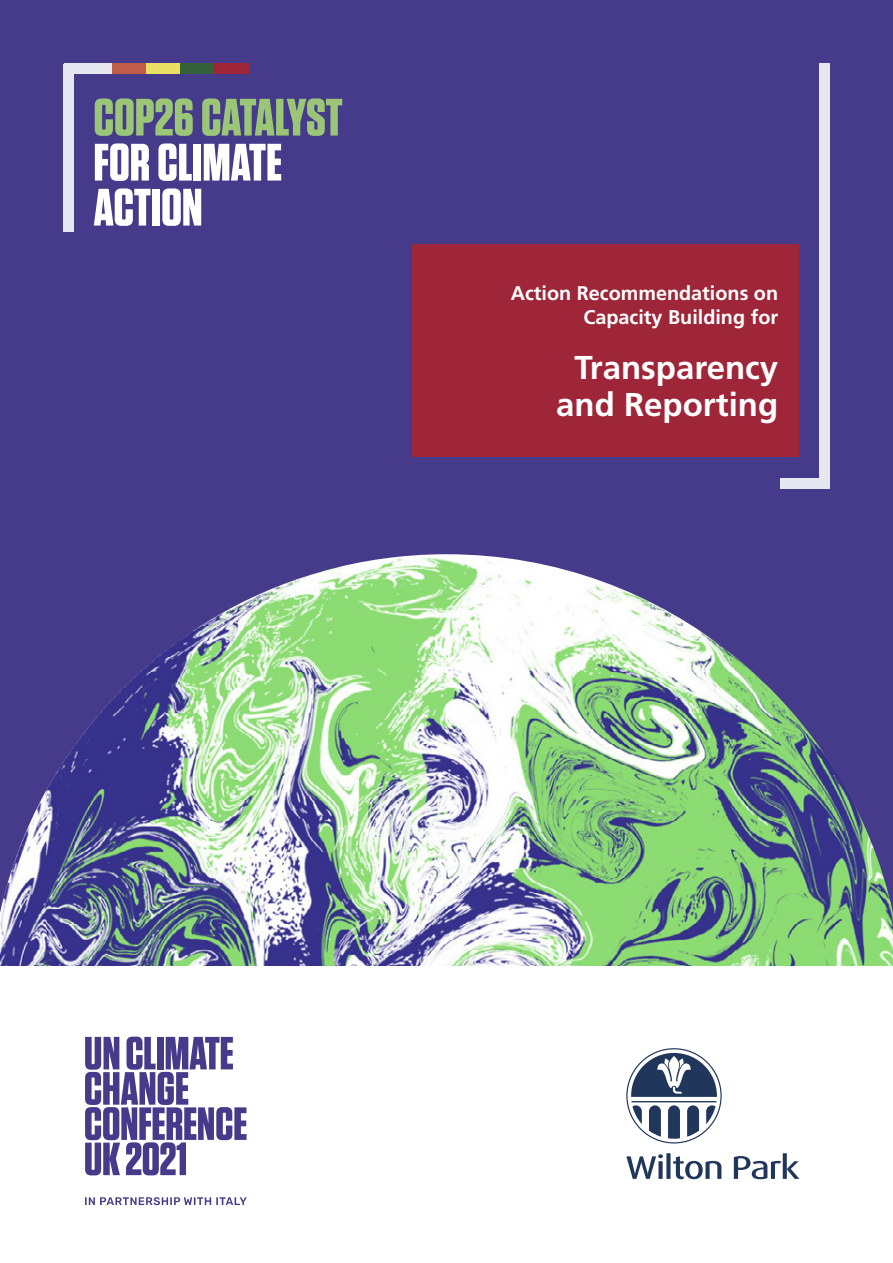
<style>
.page{position:relative;width:893px;height:1263px;background:#fff}
.page>*{position:absolute;margin:0;border:0;box-sizing:border-box;transform-origin:0 0}
.t1{font:700 52.5px/45px "Tungsten";color:#fff}
.t2{font:700 52.5px "Tungsten";letter-spacing:-.005em;color:#9bc678}
.t3{font:700 33px/37.5px "Frutiger";color:#fff;text-align:center}
.t4{font:700 19.8px/24px "Frutiger";color:#fff;text-align:right}
</style>
<div class="page">
<div style="left:0;top:0;width:893px;height:927px;background:#463b8a"></div>
<img style="left:46px;top:554px;width:847px;height:412px">
<img style="left:0;top:790px;width:47px;height:176px">
<div style="left:64px;top:64px;width:49px;height:10px;background:#e7e7f2"></div>
<div style="left:64px;top:64px;width:10px;height:167px;background:#e7e7f2"></div>
<div style="left:113px;top:64px;width:34px;height:10px;background:#c05d49"></div>
<div style="left:147px;top:64px;width:34px;height:10px;background:#ebdf65"></div>
<div style="left:181px;top:64px;width:34px;height:10px;background:#34603a"></div>
<div style="left:215px;top:64px;width:34px;height:10px;background:#9f2639"></div>
<div style="left:780px;top:479px;width:49px;height:10px;background:#e7e7f2"></div>
<div style="left:819px;top:64px;width:10px;height:425px;background:#e7e7f2"></div>
<svg style="left:85px;top:1197px;width:162px;height:8px"></svg>
<svg style="left:85px;top:1036px;width:162px;height:139px"></svg>
<svg style="left:626px;top:1153px;width:173px;height:26px"></svg>
<svg style="left:626px;top:1048px;width:96px;height:95px"></svg>
<div style="left:412px;top:244px;width:387px;height:213px;background:#9f2639"></div>
<h1 class="t2" style="left:94px;top:89px;width:251px">COP26 CATALYST</h1>
<h1 class="t1" style="left:94px;top:141px;width:190px">FOR CLIMATE<br>ACTION</h1>
<p class="t4" style="left:511px;top:281px;width:269px">Action Recommendations on<br>Capacity Building for</p>
<h2 class="t3" style="left:556px;top:349px;width:223px">Transparency and Reporting</h2>
</div>
